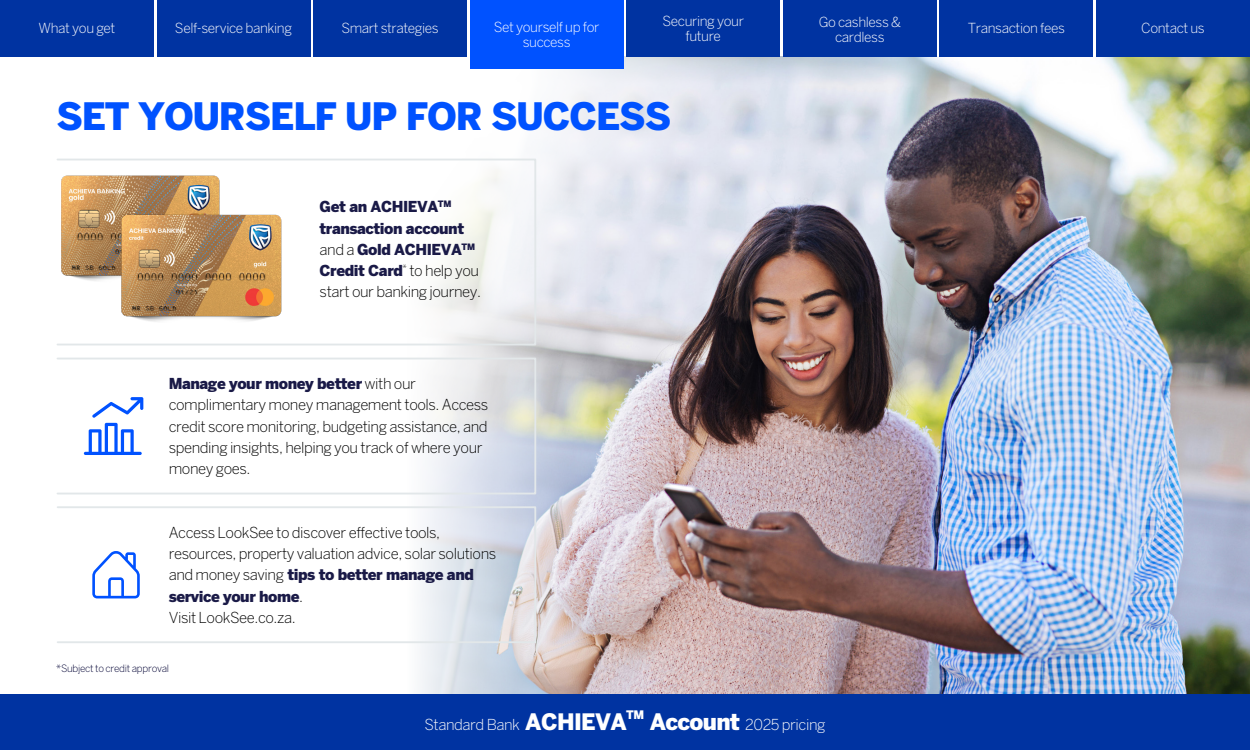
<style>
.page{position:relative;width:1250px;height:750px;background:#fff}
.page>*{position:absolute;margin:0;border:0;box-sizing:border-box;transform-origin:0 0}
.t1{font:900 37.5px "Benton Sans";letter-spacing:-.03em;color:#0052ff}
.t2{font:300 15px/21.2px "Benton Sans";letter-spacing:-.03em;color:#000}
.t3{font:900 15px/21.2px "Benton Sans";letter-spacing:-.03em;color:#1a1a47}
.t4{font:300 15px "Benton Sans";letter-spacing:-.03em;color:#fff}
.t5{font:300 13.75px/15px "Benton Sans";letter-spacing:-.03em;color:#fff;text-align:center}
.t6{font:900 11.62px "Benton Sans";color:#fff}
.t7{font:300 10px "Benton Sans";letter-spacing:-.03em;color:#003}
.s1{font-weight:300;color:#000}
.s2{font-weight:900;color:#1a1a47}
.s3{font-weight:900;font-size:22.5px}
</style>
<div class="page">
<img style="left:900px;top:56px;width:350px;height:638px">
<img style="left:395px;top:56px;width:505px;height:638px">
<div style="left:0;top:694px;width:1250px;height:56px;background:#0033a1"></div>
<div style="left:57px;top:159px;width:479px;height:186px;border:2px solid #e2e7e9"></div>
<div style="left:57px;top:506px;width:479px;height:137px;border:2px solid #e2e7e9"></div>
<div style="left:57px;top:358px;width:479px;height:136px;border:2px solid #e2e7e9"></div>
<svg style="left:84px;top:397px;width:59px;height:58px"></svg>
<svg style="left:92px;top:551px;width:48px;height:47px"></svg>
<img style="left:57px;top:160px;width:166px;height:137px">
<img style="left:96px;top:200px;width:186px;height:122px">
<div style="left:1096px;top:0;width:154px;height:56px;background:#0033a1"></div>
<div style="left:0;top:0;width:154px;height:56px;background:#0033a1"></div>
<div style="left:157px;top:0;width:154px;height:56px;background:#0033a1"></div>
<div style="left:313px;top:0;width:154px;height:56px;background:#0033a1"></div>
<div style="left:939px;top:0;width:154px;height:56px;background:#0033a1"></div>
<div style="left:783px;top:0;width:154px;height:56px;background:#0033a1"></div>
<div style="left:626px;top:0;width:154px;height:56px;background:#0033a1"></div>
<div style="left:470px;top:0;width:154px;height:69px;background:#0052ff"></div>
<p class="t5" style="left:493px;top:13px;width:107px">Set yourself up for success</p>
<p class="t5" style="left:663px;top:13px;width:83px">Securing your future</p>
<p class="t5" style="left:819px;top:14px;width:84px">Go cashless &amp; cardless</p>
<p class="t5" style="left:494px;top:19px;width:107px">Set yourself up for success</p>
<p class="t5" style="left:39px;top:20px;width:78px">What you get</p>
<p class="t5" style="left:175px;top:20px;width:119px">Self-service banking</p>
<p class="t5" style="left:341px;top:20px;width:99px">Smart strategies</p>
<p class="t5" style="left:968px;top:20px;width:99px">Transaction fees</p>
<p class="t5" style="left:1141px;top:21px;width:65px">Contact us</p>
<h1 class="t1" style="left:56px;top:94px;width:616px">SET YOURSELF UP FOR SUCCESS</h1>
<p class="t3" style="left:320px;top:196px;width:163px">Get an ACHIEVA<sup>TM </sup>transaction account <span class="s1">and a</span> Gold ACHIEVA<sup>TM<br></sup>Credit Card<sup>*</sup> <span class="s1">to help you start our banking journey.</span></p>
<p class="t2" style="left:169px;top:373px;width:321px"><span class="s2">Manage your money better</span> with our complimentary money management tools. Access credit score monitoring, budgeting assistance, and spending insights, helping you track of where your money goes.</p>
<p class="t2" style="left:169px;top:522px;width:329px">Access LookSee to discover effective tools, resources, property valuation advice, solar solutions and money saving <span class="s2">tips to better manage and service your home</span>.<br>Visit LookSee.co.za.</p>
<p class="t7" style="left:56px;top:663px;width:114px">*Subject to credit approval</p>
<p class="t4" style="left:425px;top:716px;width:204px">Standard Bank <span class="s3">ACHIEVA</span></p>
<p class="t6" style="left:626px;top:708px;width:20px">TM</p>
<p class="t4" style="left:650px;top:716px;width:177px"><span class="s3">Account</span> 2025 pricing</p>
</div>
